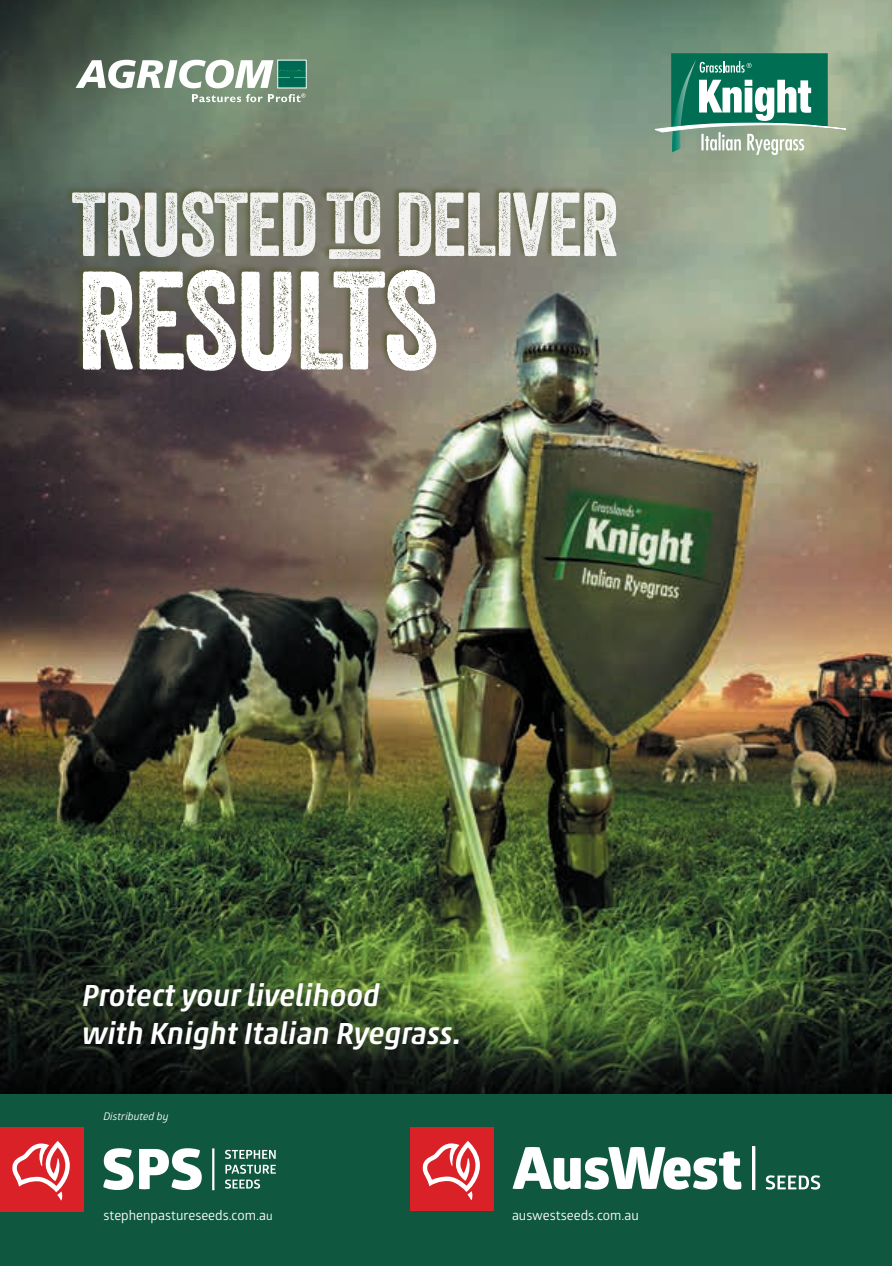
<style>
.page{position:relative;width:892px;height:1266px;background:#fff}
.page>*{position:absolute;margin:0;border:0;box-sizing:border-box;transform-origin:0 0}
.t1{font:135.15px "Veneer";letter-spacing:-.02em;color:#fff}
.t2{font:87.6px "Veneer";letter-spacing:-.02em;color:#fff}
.t3{font:70.2px "Veneer";color:#fff}
.t4{font:italic 500 30.9px/37.8px "Akko Std";color:#fff}
.t5{font:13.5px "Glober";color:#fff}
.t6{font:italic 10.5px "Glober";color:#fff}
.s1{font-size:12px}
</style>
<div class="page">
<img style="left:0;top:0;width:891px;height:1094px">
<div style="left:64px;top:185px;width:553px;height:74px;background:#545730;opacity:.75"></div>
<div style="left:318px;top:185px;width:63px;height:61px;background:#545730;opacity:.75"></div>
<div style="left:321px;top:242px;width:60px;height:19px;background:#545730;opacity:.75"></div>
<svg style="left:329px;top:249px;width:51px;height:10px"></svg>
<svg style="left:654px;top:53px;width:191px;height:102px"></svg>
<svg style="left:75px;top:60px;width:231px;height:42px"></svg>
<div style="left:0;top:1094px;width:891px;height:171px;background:#0f573f"></div>
<div style="left:0;top:1126px;width:84px;height:85px;background:#da2128"></div>
<svg style="left:12px;top:1141px;width:58px;height:59px"></svg>
<svg style="left:103px;top:1148px;width:99px;height:41px"></svg>
<svg style="left:225px;top:1179px;width:35px;height:9px"></svg>
<svg style="left:225px;top:1164px;width:51px;height:9px"></svg>
<svg style="left:225px;top:1149px;width:50px;height:9px"></svg>
<hr style="left:212px;top:1148px;width:2px;height:41px;background:#fff">
<div style="left:409px;top:1127px;width:84px;height:83px;background:#da2128"></div>
<svg style="left:422px;top:1141px;width:58px;height:58px"></svg>
<svg style="left:512px;top:1147px;width:229px;height:42px"></svg>
<hr style="left:752px;top:1146px;width:3px;height:43px;background:#fff">
<svg style="left:765px;top:1175px;width:54px;height:14px"></svg>
<div style="left:75px;top:263px;width:362px;height:110px;background:#545730;opacity:.75"></div>
<h2 class="t2" style="left:71px;top:171px;width:548px">TRUSTED DELIVER</h2>
<h3 class="t3" style="left:326px;top:175px;width:57px">TO</h3>
<h1 class="t1" style="left:77px;top:238px;width:363px">RESULTS</h1>
<p class="t4" style="left:82px;top:975px;width:380px">Protect your livelihood<br>with Knight Italian Ryegrass.</p>
<p class="t6" style="left:103px;top:1108px;width:67px">Distributed by</p>
<p class="t5" style="left:103px;top:1205px;width:171px">stephenpastureseeds.com.a<span class="s1">u</span></p>
<p class="t5" style="left:511px;top:1205px;width:128px">auswestseeds.com.au</p>
</div>
